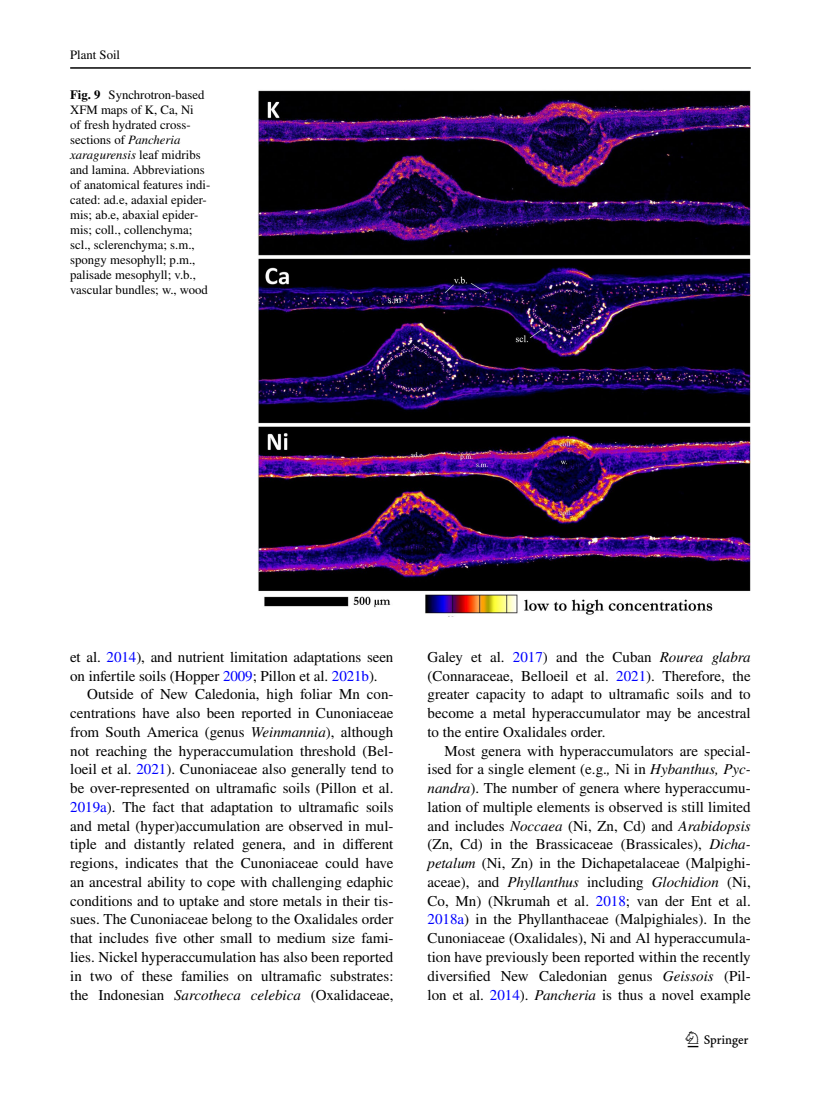
<style>
.page{position:relative;width:821px;height:1106px;background:#fff}
.page>*{position:absolute;margin:0;border:0;box-sizing:border-box;transform-origin:0 0}
.t1{font:22.5px "Springnew Regular 3";color:#000}
.t2{font:15px/18.8px "STIX";color:#000;text-align:justify}
.t3{font:12.75px/15px "STIX";color:#000}
.s1{font-weight:700}
.s2{font-style:italic}
.s3{color:#00f}
</style>
<div class="page">
<hr style="left:70px;top:67px;width:680px;height:2px;background:#000">
<img style="left:257px;top:90px;width:493px;height:527px">
<p class="t3" style="left:70px;top:48px;width:51px">Plant Soil</p>
<p class="t3" style="left:70px;top:88px;width:142px"><span class="s1">Fig. 9</span> Synchrotron-based<br>XFM maps of K, Ca, Ni<br>of fresh hydrated cross&shy;sections of <span class="s2">Pancheria xaragurensis</span> leaf midribs and lamina. Abbreviations of anatomical features indi&shy;cated: ad.e, adaxial epider&shy;mis; ab.e, abaxial epider&shy;mis; coll., collenchyma; scl., sclerenchyma; s.m., spongy mesophyll; p.m., palisade mesophyll; v.b., vascular bundles; w., wood</p>
<p class="t2" style="left:70px;top:648px;width:325px">et al. <span class="s3">2014</span>), and nutrient limitation adaptations seen on infertile soils (Hopper <span class="s3">2009</span>; Pillon et al. <span class="s3">2021b</span>).</p>
<p class="t2" style="left:70px;top:686px;width:325px;text-indent:17px">Outside of New Caledonia, high foliar Mn con&shy;centrations have also been reported in Cunoniaceae from South America (genus <span class="s2">Weinmannia</span>), although not reaching the hyperaccumulation threshold (Bel&shy;loeil et al. <span class="s3">2021</span>). Cunoniaceae also generally tend to be over-represented on ultramafic soils (Pillon et al.<br><span class="s3">2019a</span>). The fact that adaptation to ultramafic soils and metal (hyper)accumulation are observed in mul&shy;tiple and distantly related genera, and in different regions, indicates that the Cunoniaceae could have an ancestral ability to cope with challenging edaphic conditions and to uptake and store metals in their tis&shy;sues. The Cunoniaceae belong to the Oxalidales order that includes five other small to medium size fami&shy;lies. Nickel hyperaccumulation has also been reported in two of these families on ultramafic substrates: the Indonesian <span class="s2">Sarcotheca celebica</span> (Oxalidaceae,</p>
<p class="t2" style="left:427px;top:648px;width:325px">Galey et al. <span class="s3">2017</span>) and the Cuban <span class="s2">Rourea glabra </span>(Connaraceae, Belloeil et al. <span class="s3">2021</span>). Therefore, the greater capacity to adapt to ultramafic soils and to become a metal hyperaccumulator may be ancestral to the entire Oxalidales order.</p>
<p class="t2" style="left:427px;top:742px;width:325px;text-indent:17px">Most genera with hyperaccumulators are special&shy;ised for a single element (e.g.<span class="s2">,</span> Ni in <span class="s2">Hybanthus, Pyc&shy;nandra</span>). The number of genera where hyperaccumu&shy;lation of multiple elements is observed is still limited and includes <span class="s2">Noccaea</span> (Ni, Zn, Cd) and <span class="s2">Arabidopsis </span>(Zn, Cd) in the Brassicaceae (Brassicales), <span class="s2">Dicha&shy;petalum</span> (Ni, Zn) in the Dichapetalaceae (Malpighi&shy;aceae), and <span class="s2">Phyllanthus</span> including <span class="s2">Glochidion</span> (Ni, Co, Mn) (Nkrumah et al. <span class="s3">2018</span>; van der Ent et al.<br><span class="s3">2018a</span>) in the Phyllanthaceae (Malpighiales). In the Cunoniaceae (Oxalidales), Ni and Al hyperaccumula&shy;tion have previously been reported within the recently diversified New Caledonian genus <span class="s2">Geissois</span> (Pil&shy;lon et al. <span class="s3">2014</span>). <span class="s2">Pancheria</span> is thus a novel example</p>
<h1 class="t1" style="left:687px;top:1031px;width:62px">1 3</h1>
</div>
